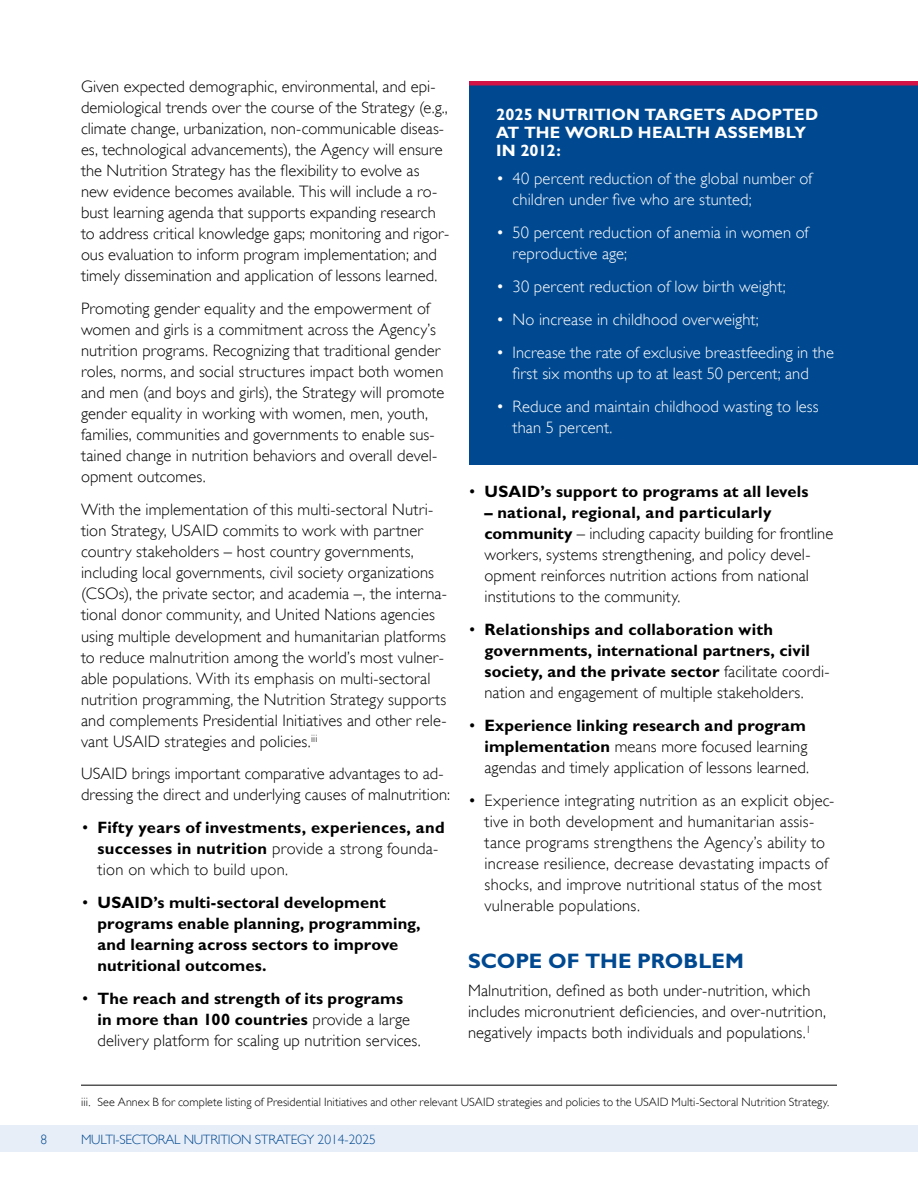
<style>
.page{position:relative;width:918px;height:1188px;background:#fff}
.page>*{position:absolute;margin:0;border:0;box-sizing:border-box;transform-origin:0 0}
.t1{font:700 21px "Gill Sans";color:#004990}
.t2{font:300 16.5px/21px "Gill Sans";letter-spacing:.005em;color:#000}
.t3{font:700 16.5px/21px "Gill Sans";letter-spacing:.01em;color:#000}
.t4{font:300 16.5px/21px "Gill Sans";letter-spacing:.005em;color:#fff}
.t5{font:700 16.5px/18px "Gill Sans";letter-spacing:.01em;color:#fff}
.t6{font:300 13.5px "Gill Sans";letter-spacing:-.02em;color:#004990}
.t7{font:300 12px "Gill Sans";letter-spacing:.005em;color:#000}
.s1{font-weight:300}
.s2{font-weight:700}
</style>
<div class="page">
<div style="left:0;top:1125px;width:918px;height:27px;background:#e8eef8"></div>
<div style="left:469px;top:81px;width:449px;height:383px;background:#004990"></div>
<div style="left:469px;top:81px;width:449px;height:5px;background:#d31245"></div>
<hr style="left:81px;top:1085px;width:756px;height:1px;background:#000">
<p class="t6" style="left:40px;top:1132px;width:8px">8</p>
<p class="t2" style="left:81px;top:76px;width:368px">Given expected demographic, environmental, and epi&shy;demiological trends over the course of the Strategy (e.g., climate change, urbanization, non-communicable diseas&shy;es, technological advancements), the Agency will ensure</p>
<p class="t2" style="left:81px;top:160px;width:340px">the Nutrition Strategy has the flexibility to evolve as</p>
<p class="t2" style="left:81px;top:181px;width:369px">new evidence becomes available. This will include a ro&shy;bust learning agenda that supports expanding research to address critical knowledge gaps; monitoring and rigor&shy;ous evaluation to inform program implementation; and timely dissemination and application of lessons learned.</p>
<p class="t2" style="left:81px;top:298px;width:365px">Promoting gender equality and the empowerment of women and girls is a commitment across the Agency’s nutrition programs. Recognizing that traditional gender roles, norms, and social structures impact both women and men (and boys and girls), the Strategy will promote gender equality in working with women, men, youth, families, communities and governments to enable sus&shy;tained change in nutrition behaviors and overall devel&shy;opment outcomes.</p>
<p class="t2" style="left:81px;top:499px;width:367px">With the implementation of this multi-sectoral Nutri&shy;tion Strategy, USAID commits to work with partner country stakeholders – host country governments, including local governments, civil society organizations (CSOs), the private sector, and academia –, the interna&shy;tional donor community, and United Nations agencies using multiple development and humanitarian platforms to reduce malnutrition among the world’s most vulner&shy;able populations. With its emphasis on multi-sectoral nutrition programming, the Nutrition Strategy supports and complements Presidential Initiatives and other rele&shy;vant USAID strategies and policies.<sup>iii</sup></p>
<p class="t2" style="left:81px;top:763px;width:371px">USAID brings important comparative advantages to ad&shy;dressing the direct and underlying causes of malnutrition:</p>
<p class="t3" style="left:98px;top:817px;width:349px;text-indent:-16px"><span class="s1">•</span> Fifty years of investments, experiences, and successes in nutrition <span class="s1">provide a strong founda&shy;tion on which to build upon.</span></p>
<p class="t3" style="left:98px;top:892px;width:325px;text-indent:-16px"><span class="s1">•</span> USAID’s multi-sectoral development programs enable planning, programming, and learning across sectors to improve nutritional outcomes.</p>
<p class="t2" style="left:98px;top:988px;width:325px;text-indent:-16px">• <span class="s2">The reach and strength of its programs in more than 100 countries</span> provide a large delivery platform for scaling up nutrition services.</p>
<h4 class="t5" style="left:496px;top:106px;width:324px">2025 NUTRITION TARGETS ADOPTED<br>AT THE WORLD HEALTH ASSEMBLY<br>IN 2012:</h4>
<p class="t4" style="left:496px;top:168px;width:318px">• 40 percent reduction of the global number of</p>
<p class="t4" style="left:513px;top:189px;width:241px">children under five who are stunted;</p>
<p class="t4" style="left:513px;top:222px;width:297px;text-indent:-16px">• 50 percent reduction of anemia in women of reproductive age;</p>
<p class="t4" style="left:496px;top:276px;width:291px">• 30 percent reduction of low birth weight;</p>
<p class="t4" style="left:496px;top:309px;width:264px">• No increase in childhood overweight;</p>
<p class="t4" style="left:496px;top:342px;width:339px">• Increase the rate of exclusive breastfeeding in the</p>
<p class="t4" style="left:513px;top:363px;width:298px">first six months up to at least 50 percent; and</p>
<p class="t4" style="left:513px;top:396px;width:308px;text-indent:-16px">• Reduce and maintain childhood wasting to less than 5 percent.</p>
<p class="t3" style="left:468px;top:481px;width:342px"><span class="s1">•</span> USAID’s support to programs at all levels</p>
<p class="t2" style="left:485px;top:502px;width:350px"><span class="s2">– national, regional, and particularly community</span> – including capacity building for frontline workers, systems strengthening, and policy devel&shy;opment reinforces nutrition actions from national institutions to the community.</p>
<p class="t3" style="left:485px;top:619px;width:346px;text-indent:-16px"><span class="s1">•</span> Relationships and collaboration with governments, international partners, civil society, and the private sector <span class="s1">facilitate coordi&shy;nation and engagement of multiple stakeholders.</span></p>
<p class="t2" style="left:485px;top:715px;width:326px;text-indent:-16px">• <span class="s2">Experience linking research and program implementation</span> means more focused learning agendas and timely application of lessons learned.</p>
<p class="t2" style="left:485px;top:790px;width:351px;text-indent:-16px">• Experience integrating nutrition as an explicit objec&shy;tive in both development and humanitarian assis&shy;tance programs strengthens the Agency’s ability to increase resilience, decrease devastating impacts of shocks, and improve nutritional status of the most vulnerable populations.</p>
<h3 class="t1" style="left:468px;top:949px;width:277px">SCOPE OF THE PROBLEM</h3>
<p class="t2" style="left:468px;top:980px;width:359px">Malnutrition, defined as both under-nutrition, which includes micronutrient deficiencies, and over-nutrition,</p>
<p class="t2" style="left:468px;top:1022px;width:345px">negatively impacts both individuals and populations.<sup>1</sup></p>
<p class="t7" style="left:81px;top:1095px;width:750px">iii. See Annex B for complete listing of Presidential Initiatives and other relevant USAID strategies and policies to the USAID Multi-Sectoral Nutrition Strategy.</p>
<p class="t6" style="left:81px;top:1132px;width:296px">MULTI-SECTORAL NUTRITION STRATEGY 2014-2025</p>
</div>
